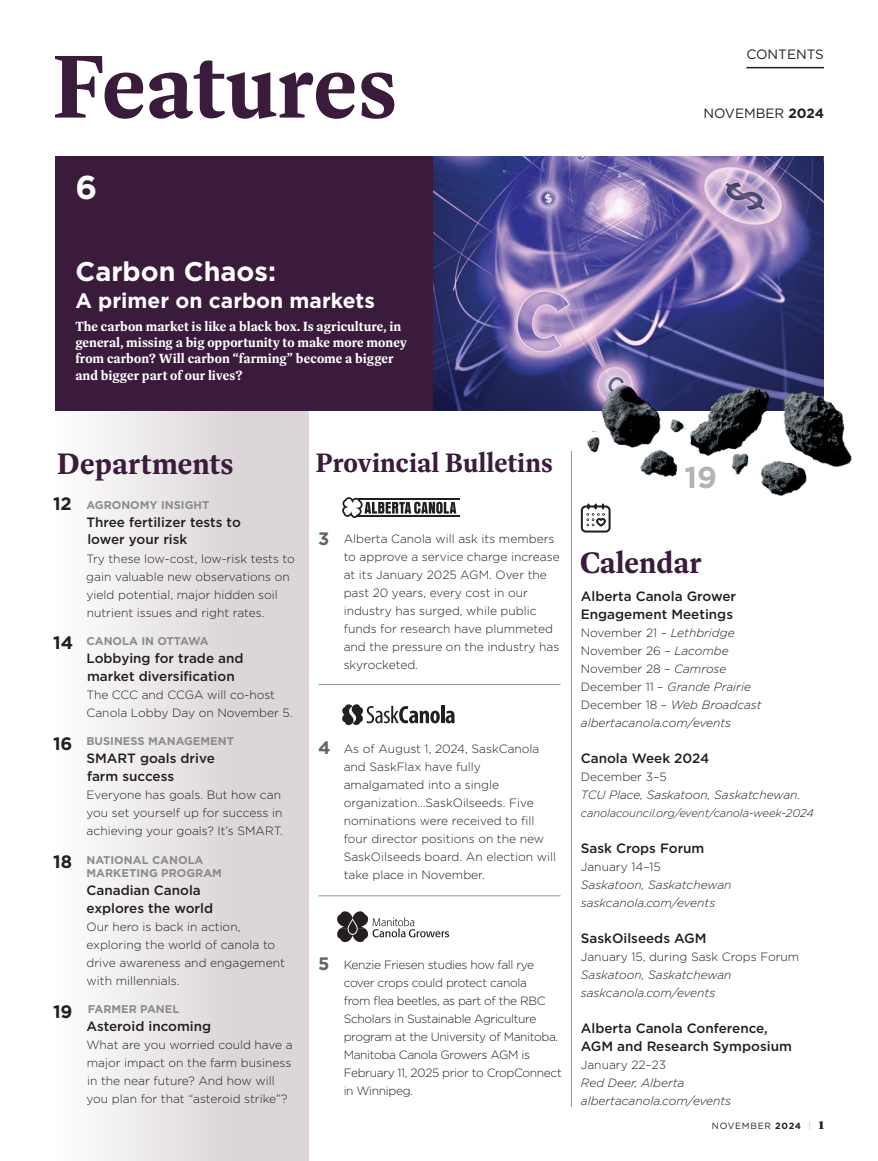
<style>
.page{position:relative;width:878px;height:1161px;background:#fff}
.page>*{position:absolute;margin:0;border:0;box-sizing:border-box;transform-origin:0 0}
.t1{font:700 90.3px "Dashiell Bright";letter-spacing:-.01em;color:#3b1b3b}
.t2{font:700 33px "Gotham";color:#fff}
.t3{font:700 30px "Dashiell Bright";color:#3b1b3b}
.t4{font:700 30px "Gotham";color:#b1b4b6}
.t5{font:700 27px "Dashiell Bright";letter-spacing:-.005em;color:#3b1b3b}
.t6{font:700 27px "Gotham";color:#fff}
.t7{font:700 21px "Gotham";color:#fff}
.t8{font:500 13.5px/18px "Gotham";color:#231f20}
.t9{font:700 13.5px/16.2px "Dashiell Bright";color:#fff}
.t10{font:13.5px "Gotham";color:#231f20}
.t11{font:300 12px/18px "Gotham";color:#231f20}
.t12{font:italic 300 12px/18px "Gotham";color:#231f20}
.t13{font:300 12px/18px "Gotham";letter-spacing:-.03em;color:#231f20}
.t14{font:700 11.25px/13.5px "Gotham";color:#8a8c8e}
.t15{font:italic 300 11.25px "Gotham";letter-spacing:-.01em;color:#231f20}
.t16{font:9px "Gotham";letter-spacing:.08em;color:#231f20}
.s1{font-weight:700}
.s2{font-size:18px;color:#231f20}
.s3{font-weight:700;font-size:18px;color:#636466}
.s4{font-style:normal}
.s5{color:#c7c8ca}
.s6{font-family:"Dashiell Bright";font-weight:900;font-size:12px}
</style>
<div class="page">
<hr style="left:746px;top:67px;width:78px;height:1px;background:#231f20">
<div style="left:56px;top:411px;width:252px;height:750px;background:linear-gradient(to right,#fbfbfb,#d5ced2)"></div>
<img style="left:432px;top:156px;width:392px;height:255px">
<div style="left:55px;top:156px;width:377px;height:255px;background:#3b1b3b"></div>
<hr style="left:571px;top:451px;width:1px;height:656px;background:#939598">
<hr style="left:318px;top:684px;width:242px;height:1px;background:#939598">
<hr style="left:318px;top:895px;width:242px;height:1px;background:#939598">
<hr style="left:358px;top:499px;width:102px;height:1px;background:#231f20">
<hr style="left:356px;top:516px;width:104px;height:1px;background:#231f20">
<svg style="left:342px;top:497px;width:114px;height:21px"></svg>
<svg style="left:342px;top:704px;width:112px;height:22px"></svg>
<svg style="left:337px;top:911px;width:112px;height:31px"></svg>
<svg style="left:580px;top:503px;width:31px;height:30px"></svg>
<img style="left:587px;top:437px;width:8px;height:16px">
<img style="left:670px;top:419px;width:12px;height:14px">
<img style="left:595px;top:369px;width:69px;height:83px">
<img style="left:638px;top:446px;width:40px;height:31px">
<img style="left:732px;top:464px;width:16px;height:11px">
<img style="left:682px;top:372px;width:95px;height:92px">
<img style="left:757px;top:457px;width:50px;height:38px">
<img style="left:780px;top:382px;width:72px;height:86px">
<h1 class="t1" style="left:52px;top:31px;width:347px">Features</h1>
<h2 class="t2" style="left:75px;top:166px;width:23px">6</h2>
<h3 class="t6" style="left:75px;top:254px;width:202px">Carbon Chaos:</h3>
<h3 class="t7" style="left:75px;top:287px;width:301px">A primer on carbon markets</h3>
<p class="t9" style="left:75px;top:318px;width:333px">The carbon market is like a black box. Is agriculture, in general, missing a big opportunity to make more money from carbon? Will carbon “farming” become a bigger and bigger part of our lives?</p>
<p class="t10" style="left:746px;top:45px;width:79px">CONTENTS</p>
<p class="t10" style="left:703px;top:104px;width:122px">NOVEMBER <span class="s1">2024</span></p>
<h3 class="t3" style="left:57px;top:445px;width:178px">Departments</h3>
<p class="t14" style="left:53px;top:498px;width:158px"><span class="s2">12</span> AGRONOMY INSIGHT</p>
<p class="t8" style="left:86px;top:513px;width:156px">Three fertilizer tests to lower your risk</p>
<p class="t11" style="left:86px;top:549px;width:210px">Try these low-cost, low-risk tests to gain valuable new observations on yield potential, major hidden soil nutrient issues and right rates.</p>
<p class="t14" style="left:53px;top:634px;width:157px"><span class="s2">14</span> CANOLA IN OTTAWA</p>
<p class="t8" style="left:86px;top:649px;width:159px">Lobbying for trade and market diversification</p>
<p class="t11" style="left:86px;top:685px;width:208px">The CCC and CCGA will co-host<br>Canola Lobby Day on November 5.</p>
<p class="t14" style="left:53px;top:734px;width:182px"><span class="s2">16</span> BUSINESS MANAGEMENT</p>
<p class="t8" style="left:86px;top:749px;width:130px">SMART goals drive farm success</p>
<p class="t11" style="left:86px;top:786px;width:198px">Everyone has goals. But how can you set yourself up for success in achieving your goals? It’s SMART.</p>
<p class="t14" style="left:86px;top:853px;width:137px;text-indent:-33px"><span class="s2">18</span> NATIONAL CANOLA<br>MARKETING PROGRAM</p>
<p class="t8" style="left:86px;top:881px;width:128px">Canadian Canola explores the world</p>
<p class="t11" style="left:86px;top:917px;width:200px">Our hero is back in action, exploring the world of canola to drive awareness and engagement with millennials.</p>
<p class="t14" style="left:53px;top:1003px;width:128px"><span class="s2">19</span> FARMER PANEL</p>
<p class="t8" style="left:86px;top:1017px;width:126px">Asteroid incoming</p>
<p class="t11" style="left:86px;top:1036px;width:208px">What are you worried could have a major impact on the farm business in the near future? And how will you plan for that “asteroid strike”?</p>
<h3 class="t5" style="left:315px;top:446px;width:239px">Provincial Bulletins</h3>
<p class="t11" style="left:344px;top:529px;width:217px;text-indent:-26px"><span class="s3">3</span> Alberta Canola will ask its members to approve a service charge increase at its January 2025 AGM. Over the past 20 years, every cost in our industry has surged, while public funds for research have plummeted and the pressure on the industry has skyrocketed.</p>
<p class="t11" style="left:344px;top:739px;width:214px;text-indent:-26px"><span class="s3">4</span> As of August 1, 2024, SaskCanola and SaskFlax have fully amalgamated into a single organization…SaskOilseeds. Five nominations were received to fill four director positions on the new<br>SaskOilseeds board. An election will take place in November.</p>
<p class="t13" style="left:344px;top:955px;width:220px;text-indent:-26px"><span class="s3">5</span> Kenzie Friesen studies how fall rye cover crops could protect canola<br>from flea beetles, as part of the RBC Scholars in Sustainable Agriculture program at the University of Manitoba.<br>Manitoba Canola Growers AGM is February 11, 2025 prior to CropConnect in Winnipeg.</p>
<h3 class="t4" style="left:684px;top:458px;width:34px">19</h3>
<h3 class="t3" style="left:579px;top:544px;width:124px">Calendar</h3>
<p class="t8" style="left:580px;top:587px;width:157px">Alberta Canola Grower<br>Engagement Meetings</p>
<p class="t12" style="left:580px;top:623px;width:182px"><span class="s4">November 21 –</span> Lethbridge<br><span class="s4">November 26 –</span> Lacombe<br><span class="s4">November 28 –</span> Camrose<br><span class="s4">December 11 –</span> Grande Prairie<br><span class="s4">December 18 –</span> Web Broadcast albertacanola.com/events</p>
<p class="t8" style="left:580px;top:749px;width:130px">Canola Week 2024</p>
<p class="t11" style="left:580px;top:767px;width:87px">December 3–5</p>
<p class="t12" style="left:580px;top:785px;width:221px">TCU Place, Saskatoon, Saskatchewan.</p>
<p class="t15" style="left:580px;top:805px;width:234px">canolacouncil.org/event/canola-week-2024</p>
<p class="t8" style="left:580px;top:839px;width:125px">Sask Crops Forum</p>
<p class="t11" style="left:580px;top:857px;width:81px">January 14–15</p>
<p class="t12" style="left:580px;top:875px;width:152px">Saskatoon, Saskatchewan saskcanola.com/events</p>
<p class="t8" style="left:580px;top:929px;width:127px">SaskOilseeds AGM</p>
<p class="t11" style="left:580px;top:947px;width:220px">January 15, during Sask Crops Forum</p>
<p class="t12" style="left:580px;top:965px;width:152px">Saskatoon, Saskatchewan saskcanola.com/events</p>
<p class="t8" style="left:580px;top:1019px;width:212px">Alberta Canola Conference,<br>AGM and Research Symposium</p>
<p class="t11" style="left:580px;top:1055px;width:87px">January 22–23</p>
<p class="t12" style="left:580px;top:1073px;width:152px">Red Deer, Alberta albertacanola.com/events</p>
<p class="t16" style="left:712px;top:1121px;width:113px">NOVEMBER <span class="s1">2024</span> <span class="s5">|</span> <span class="s6">1</span></p>
</div>
